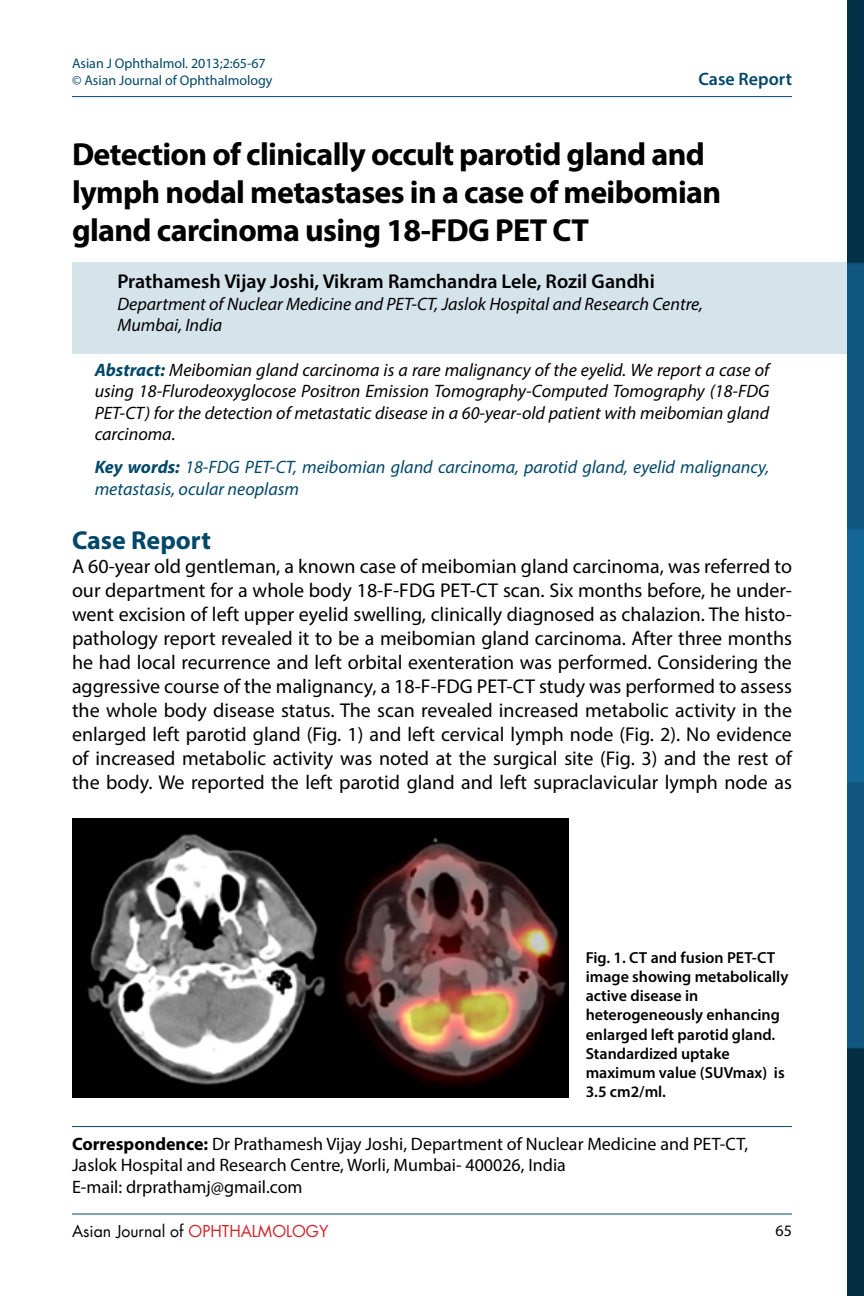
<style>
.page{position:relative;width:864px;height:1296px;background:#fff}
.page>*{position:absolute;margin:0;border:0;box-sizing:border-box;transform-origin:0 0}
.t1{font:700 32px/38.4px "Myriad Pro";letter-spacing:-.02em;color:#000}
.t2{font:700 26px "Myriad Pro";color:#004769}
.t3{font:20px/24px "Myriad Pro";color:#000;text-align:justify}
.t4{font:600 20px "Myriad Pro";color:#000}
.t5{font:italic 18px/21.6px "Myriad Pro";color:#000}
.t6{font:18px/21.6px "Myriad Pro";color:#000}
.t7{font:italic 18px/21.6px "Myriad Pro";color:#004769}
.t8{font:600 18px "Myriad Pro";color:#004769}
.t9{font:600 16px/19.2px "Myriad Pro";color:#000}
.t10{font:16px "Futura LT";color:#000}
.t11{font:16px "Myriad Pro";color:#000}
.t12{font:14px/16.8px "Myriad Pro";color:#004769}
.s1{font-weight:700;color:#004769}
.s2{font-weight:700}
.s3{color:#d2232a}
</style>
<div class="page">
<div style="left:72px;top:262px;width:792px;height:92px;background:#d5e3eb"></div>
<img style="left:847px;top:0;width:17px;height:1296px">
<img style="left:72px;top:818px;width:497px;height:279px">
<hr style="left:72px;top:1214px;width:720px;height:1px;background:#004769">
<hr style="left:72px;top:1126px;width:720px;height:1px;background:#004769">
<hr style="left:72px;top:96px;width:720px;height:1px;background:#004769">
<p class="t12" style="left:72px;top:55px;width:202px">Asian J Ophthalmol. 2013;2:65-67 © Asian Journal of Ophthalmology</p>
<p class="t8" style="left:699px;top:67px;width:95px">Case Report</p>
<h1 class="t1" style="left:72px;top:134px;width:651px">Detection of clinically occult parotid gland and lymph nodal metastases in a case of meibomian gland carcinoma using 18-FDG PET CT</h1>
<p class="t4" style="left:117px;top:269px;width:539px">Prathamesh Vijay Joshi, Vikram Ramchandra Lele, Rozil Gandhi</p>
<p class="t5" style="left:117px;top:293px;width:587px">Department of Nuclear Medicine and PET-CT, Jaslok Hospital and Research Centre,<br>Mumbai, India</p>
<p class="t5" style="left:95px;top:358px;width:676px;text-align:justify"><span class="s1">Abstract:</span> Meibomian gland carcinoma is a rare malignancy of the eyelid. We report a case of using 18-Flurodeoxyglocose Positron Emission Tomography-Computed Tomography (18-FDG PET-CT) for the detection of metastatic disease in a 60-year-old patient with meibomian gland carcinoma.</p>
<p class="t7" style="left:95px;top:456px;width:676px"><span class="s2">Key words:</span> 18-FDG PET-CT, meibomian gland carcinoma, parotid gland, eyelid malignancy, metastasis, ocular neoplasm</p>
<h2 class="t2" style="left:72px;top:523px;width:140px">Case Report</h2>
<p class="t3" style="left:72px;top:554px;width:722px">A 60-year old gentleman, a known case of meibomian gland carcinoma, was referred to our department for a whole body 18-F-FDG PET-CT scan. Six months before, he under&shy;went excision of left upper eyelid swelling, clinically diagnosed as chalazion. The histo&shy;pathology report revealed it to be a meibomian gland carcinoma. After three months he had local recurrence and left orbital exenteration was performed. Considering the aggressive course of the malignancy, a 18-F-FDG PET-CT study was performed to assess the whole body disease status. The scan revealed increased metabolic activity in the enlarged left parotid gland (Fig. 1) and left cervical lymph node (Fig. 2). No evidence of increased metabolic activity was noted at the surgical site (Fig. 3) and the rest of the body. We reported the left parotid gland and left supraclavicular lymph node as</p>
<p class="t9" style="left:586px;top:948px;width:204px">Fig. 1. CT and fusion PET-CT image showing metabolically active disease in heterogeneously enhancing enlarged left parotid gland.<br>Standardized uptake maximum value (SUVmax) is<br>3.5 cm2/ml.</p>
<p class="t6" style="left:72px;top:1133px;width:678px"><span class="s2">Correspondence:</span> Dr Prathamesh Vijay Joshi, Department of Nuclear Medicine and PET-CT,<br>Jaslok Hospital and Research Centre, Worli, Mumbai- 400026, India<br>E-mail: drprathamj@gmail.com</p>
<p class="t10" style="left:72px;top:1221px;width:258px">Asian Journal of <span class="s3">Ophthalmology</span></p>
<p class="t11" style="left:776px;top:1221px;width:18px">65</p>
</div>
